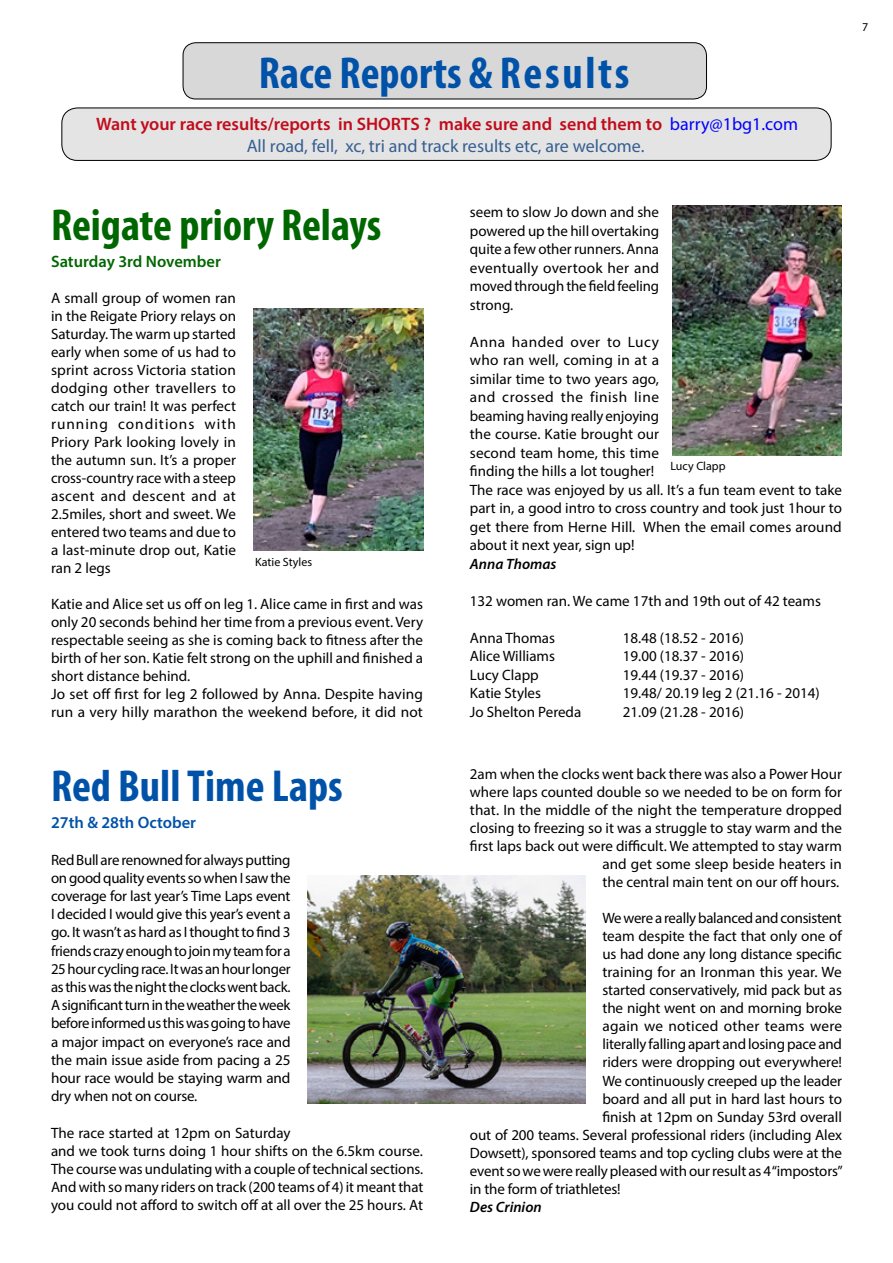
<style>
.page{position:relative;width:893px;height:1263px;background:#fff}
.page>*{position:absolute;margin:0;border:0;box-sizing:border-box;transform-origin:0 0}
.t1{font:700 condensed 45px "Myriad Pro";color:#0052a9}
.t2{font:700 condensed 45px "Myriad Pro";color:#060}
.t3{font:600 18px/21.6px "Myriad Pro";color:#c10c1b;text-align:center}
.t4{font:600 16.5px "Myriad Pro";color:#060}
.t5{font:600 16.5px "Myriad Pro";color:#0052a9}
.t6{font:15px/18px "Myriad Pro";color:#000;text-align:justify}
.t7{font:italic 600 15px "Myriad Pro";color:#000}
.t8{font:12px "Myriad Pro";color:#000}
.s1{font-weight:400;color:#00f}
.s2{font-weight:400;color:#365f91}
</style>
<div class="page">
<div style="left:62px;top:108px;width:769px;height:52px;background:#e4e4e4;border-radius:16px"></div>
<div style="left:62px;top:108px;width:769px;height:53px;border:1px solid #000;border-radius:16px"></div>
<div style="left:183px;top:43px;width:523px;height:56px;background:#d8d8d8;border-radius:13px"></div>
<div style="left:183px;top:43px;width:524px;height:56px;border:1px solid #000;border-radius:13px"></div>
<img style="left:308px;top:876px;width:277px;height:227px">
<img style="left:672px;top:206px;width:170px;height:250px">
<img style="left:253px;top:308px;width:170px;height:242px">
<h1 class="t1" style="left:259px;top:45px;width:372px">Race Reports &amp; Results</h1>
<p class="t3" style="left:96px;top:113px;width:703px">Want your race results/reports in SHORTS ? make sure and send them to <span class="s1">barry@1bg1.com<br></span><span class="s2">All road, fell, xc, tri and track results etc, are welcome.</span></p>
<p class="t8" style="left:862px;top:19px;width:8px">7</p>
<h1 class="t2" style="left:51px;top:197px;width:332px">Reigate priory Relays</h1>
<p class="t4" style="left:51px;top:251px;width:171px">Saturday 3rd November</p>
<p class="t6" style="left:51px;top:288px;width:187px">A small group of women ran in the Reigate Priory relays on Saturday. The warm up started early when some of us had to sprint across Victoria station dodging other travellers to catch our train! It was perfect running conditions with Priory Park looking lovely in the autumn sun. It’s a proper cross-country race with a steep ascent and descent and at 2.5miles, short and sweet. We entered two teams and due to a last-minute drop out, Katie ran 2 legs</p>
<p class="t6" style="left:51px;top:594px;width:374px;text-align:left">Katie and Alice set us off on leg 1. Alice came in first and was only 20 seconds behind her time from a previous event. Very respectable seeing as she is coming back to fitness after the birth of her son. Katie felt strong on the uphill and finished a short distance behind.<br>Jo set off first for leg 2 followed by Anna. Despite having run a very hilly marathon the weekend before, it did not</p>
<p class="t8" style="left:255px;top:554px;width:58px">Katie Styles</p>
<h1 class="t1" style="left:51px;top:758px;width:293px">Red Bull Time Laps</h1>
<p class="t5" style="left:51px;top:812px;width:147px">27th &amp; 28th October</p>
<p class="t6" style="left:51px;top:850px;width:241px">Red Bull are renowned for always putting on good quality events so when I saw the coverage for last year’s Time Laps event I decided I would give this year’s event a go. It wasn’t as hard as I thought to find 3 friends crazy enough to join my team for a 25 hour cycling race. It was an hour longer as this was the night the clocks went back.<br>A significant turn in the weather the week before informed us this was going to have a major impact on everyone’s race and the main issue aside from pacing a 25 hour race would be staying warm and dry when not on course.</p>
<p class="t6" style="left:51px;top:1123px;width:374px;text-align:left">The race started at 12pm on Saturday<br>and we took turns doing 1 hour shifts on the 6.5km course.<br>The course was undulating with a couple of technical sections.<br>And with so many riders on track (200 teams of 4) it meant that you could not afford to switch off at all over the 25 hours. At</p>
<p class="t6" style="left:470px;top:203px;width:191px;line-height:18.5px">seem to slow Jo down and she powered up the hill overtaking quite a few other runners. Anna eventually overtook her and moved through the field feeling strong.</p>
<p class="t6" style="left:470px;top:332px;width:374px;line-height:18.5px;text-align:left">Anna handed over to Lucy<br>who ran well, coming in at a<br>similar time to two years ago,<br>and crossed the finish line<br>beaming having really enjoying<br>the course. Katie brought our<br>second team home, this time<br>finding the hills a lot tougher!<br>The race was enjoyed by us all. It’s a fun team event to take part in, a good intro to cross country and took just 1hour to get there from Herne Hill. When the email comes around about it next year, sign up!</p>
<p class="t7" style="left:470px;top:554px;width:88px">Anna Thomas</p>
<p class="t6" style="left:470px;top:592px;width:353px">132 women ran. We came 17th and 19th out of 42 teams</p>
<p class="t6" style="left:470px;top:629px;width:87px">Anna Thomas</p>
<p class="t6" style="left:623px;top:629px;width:123px">18.48 (18.52 - 2016)</p>
<p class="t6" style="left:470px;top:647px;width:87px">Alice Williams</p>
<p class="t6" style="left:623px;top:647px;width:123px">19.00 (18.37 - 2016)</p>
<p class="t6" style="left:470px;top:666px;width:70px">Lucy Clapp</p>
<p class="t6" style="left:623px;top:666px;width:123px">19.44 (19.37 - 2016)</p>
<p class="t6" style="left:470px;top:684px;width:73px">Katie Styles</p>
<p class="t6" style="left:623px;top:684px;width:198px">19.48/ 20.19 leg 2 (21.16 - 2014)</p>
<p class="t6" style="left:470px;top:703px;width:113px">Jo Shelton Pereda</p>
<p class="t6" style="left:623px;top:703px;width:123px">21.09 (21.28 - 2016)</p>
<p class="t8" style="left:670px;top:459px;width:57px">Lucy Clapp</p>
<p class="t6" style="left:470px;top:764px;width:374px;text-align:right">2am when the clocks went back there was also a Power Hour where laps counted double so we needed to be on form for that. In the middle of the night the temperature dropped closing to freezing so it was a struggle to stay warm and the first laps back out were difficult. We attempted to stay warm and get some sleep beside heaters in<br>the central main tent on our off hours.</p>
<p class="t6" style="left:602px;top:909px;width:241px">We were a really balanced and consistent</p>
<p class="t6" style="left:602px;top:927px;width:241px">team despite the fact that only one of</p>
<p class="t6" style="left:602px;top:945px;width:241px">us had done any long distance specific</p>
<p class="t6" style="left:602px;top:963px;width:241px">training for an Ironman this year. We</p>
<p class="t6" style="left:602px;top:981px;width:241px">started conservatively, mid pack but as</p>
<p class="t6" style="left:602px;top:999px;width:241px">the night went on and morning broke</p>
<p class="t6" style="left:602px;top:1017px;width:241px">again we noticed other teams were</p>
<p class="t6" style="left:602px;top:1035px;width:241px">literally falling apart and losing pace and</p>
<p class="t6" style="left:602px;top:1053px;width:241px">riders were dropping out everywhere!</p>
<p class="t6" style="left:602px;top:1071px;width:241px">We continuously creeped up the leader</p>
<p class="t6" style="left:602px;top:1089px;width:241px">board and all put in hard last hours to</p>
<p class="t6" style="left:602px;top:1107px;width:241px">finish at 12pm on Sunday 53rd overall</p>
<p class="t6" style="left:470px;top:1125px;width:374px">out of 200 teams. Several professional riders (including Alex</p>
<p class="t6" style="left:470px;top:1143px;width:374px">Dowsett), sponsored teams and top cycling clubs were at the</p>
<p class="t6" style="left:470px;top:1161px;width:375px">event so we were really pleased with our result as 4 “impostors”</p>
<p class="t6" style="left:470px;top:1179px;width:152px">in the form of triathletes!</p>
<p class="t7" style="left:470px;top:1197px;width:73px">Des Crinion</p>
</div>
